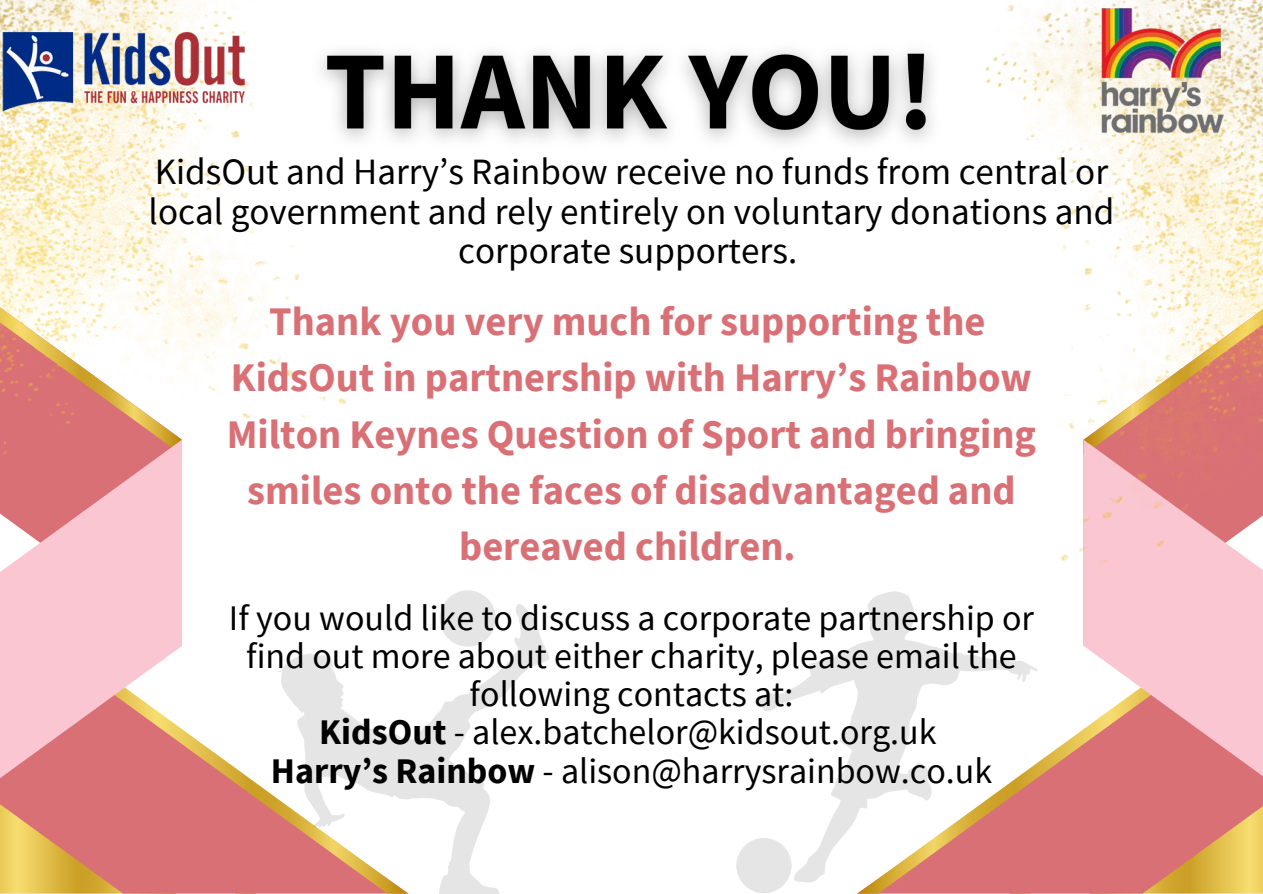
<style>
.page{position:relative;width:1263px;height:894px;background:#fff}
.page>*{position:absolute;margin:0;border:0;box-sizing:border-box;transform-origin:0 0}
.t1{font:700 40.5px/56.2px "Source Sans Pro";color:#d97076;text-align:center}
.t2{font:37.05px/39.3px "Source Sans Pro";color:#000;text-align:center}
.t3{font:36px/38.2px "Source Sans Pro";color:#000;text-align:center}
.s1{font-weight:700}
</style>
<div class="page">
<svg style="left:0;top:729px;width:277px;height:164px;background:#de8d7a"></svg>
<svg style="left:0;top:542px;width:182px;height:248px;background:#f2b5bb"></svg>
<svg style="left:858px;top:729px;width:405px;height:164px;background:#dc8571"></svg>
<svg style="left:1083px;top:596px;width:180px;height:194px;background:#efafb4"></svg>
<img style="left:985px;top:4px;width:278px;height:592px">
<img style="left:0;top:0;width:348px;height:542px">
<div style="left:736px;top:837px;width:56px;height:56px;background:#e5e5e5;border-radius:50%"></div>
<svg style="left:758px;top:590px;width:280px;height:292px"></svg>
<div style="left:440px;top:590px;width:56px;height:56px;background:#e5e5e5;border-radius:50%"></div>
<svg style="left:277px;top:603px;width:272px;height:290px"></svg>
<img style="left:300px;top:18px;width:633px;height:144px">
<img style="left:0;top:30px;width:248px;height:83px">
<img style="left:1058px;top:0;width:205px;height:143px">
<p class="t2" style="left:149px;top:151px;width:967px">KidsOut and Harry’s Rainbow receive no funds from central or local government and rely entirely on voluntary donations and corporate supporters.</p>
<p class="t1" style="left:227px;top:292px;width:811px">Thank you very much for supporting the KidsOut in partnership with Harry’s Rainbow Milton Keynes Question of Sport and bringing smiles onto the faces of disadvantaged and bereaved children.</p>
<p class="t3" style="left:229px;top:597px;width:807px">If you would like to discuss a corporate partnership or find out more about either charity, please email the following contacts at:</p>
<h3 class="t3" style="left:319px;top:712px;width:619px"><span class="s1">KidsOut</span> - alex.batchelor@kidsout.org.uk</h3>
<p class="t3" style="left:271px;top:750px;width:723px"><span class="s1">Harry’s Rainbow</span> - alison@harrysrainbow.co.uk</p>
</div>
